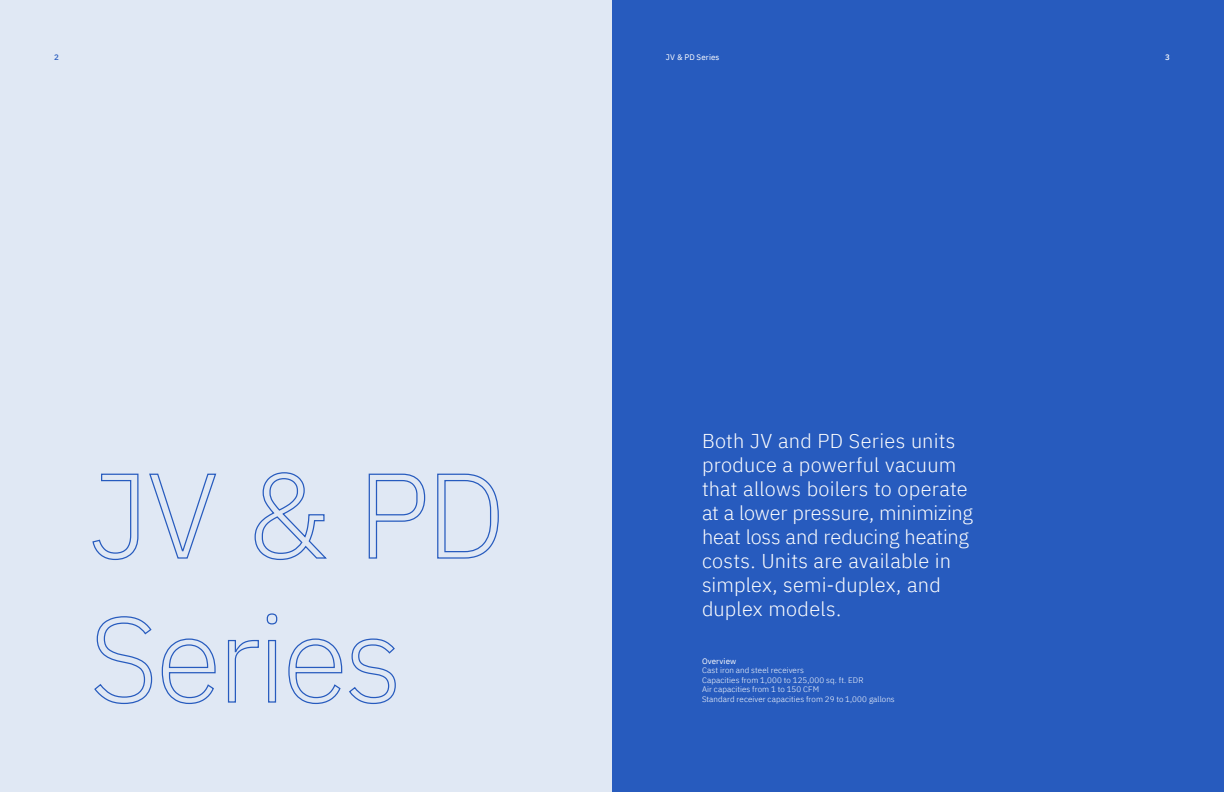
<style>
.page{position:relative;width:1224px;height:792px;background:#fff}
.page>*{position:absolute;margin:0;border:0;box-sizing:border-box;transform-origin:0 0}
.t1{font:300 20px/24px "IBM Plex Sans";letter-spacing:.005em;color:#fff}
.t2{font:300 8px/9.6px "IBM Plex Sans";letter-spacing:.01em;color:#fff}
.t3{font:8px "IBM Plex Sans";letter-spacing:.015em;color:#fff}
.t4{font:500 8px "IBM Plex Sans";color:#275bbe}
.t5{font:500 8px "IBM Plex Sans";color:#fff}
</style>
<div class="page">
<div style="left:0;top:0;width:612px;height:792px;background:#e0e8f4"></div>
<svg style="left:94px;top:613px;width:302px;height:92px"></svg>
<svg style="left:92px;top:472px;width:407px;height:89px"></svg>
<div style="left:612px;top:0;width:612px;height:792px;background:#275bbe"></div>
<p class="t4" style="left:54px;top:51px;width:6px">2</p>
<p class="t3" style="left:666px;top:51px;width:55px">JV &amp; PD Series</p>
<p class="t5" style="left:1165px;top:51px;width:6px">3</p>
<p class="t1" style="left:702px;top:427px;width:273px">Both JV and PD Series units produce a powerful vacuum that allows boilers to operate at a lower pressure, minimizing heat loss and reducing heating costs. Units are available in simplex, semi-duplex, and duplex models.</p>
<p class="t3" style="left:702px;top:655px;width:36px">Overview</p>
<p class="t2" style="left:702px;top:665px;width:194px">Cast iron and steel receivers<br>Capacities from 1,000 to 125,000 sq. ft. EDR<br>Air capacities from 1 to 150 CFM<br>Standard receiver capacities from 29 to 1,000 gallons</p>
</div>
